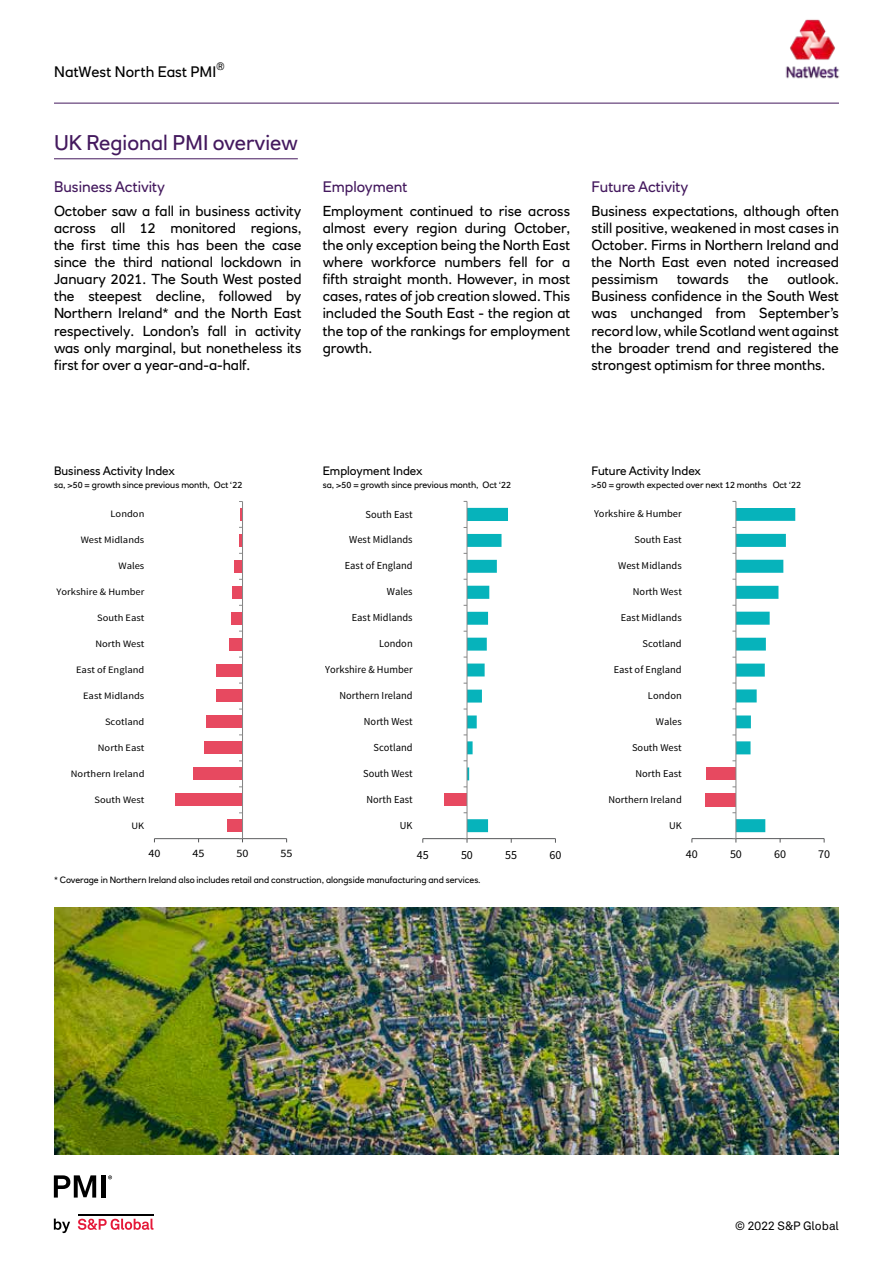
<style>
.page{position:relative;width:893px;height:1263px;background:#fff}
.page>*{position:absolute;margin:0;border:0;box-sizing:border-box;transform-origin:0 0}
.t1{font:21px "RN House Sans";color:#44195e}
.t2{font:15px "RN House Sans";color:#44195e}
.t3{font:15px "RN House Sans";letter-spacing:.01em;color:#000}
.t4{font:14.25px/17.1px "RN House Sans";color:#000;text-align:justify}
.t5{font:12.45px "Source Sans Pro";letter-spacing:-.005em;color:#000}
.t6{font:12px "RN House Sans";color:#000}
.t7{font:12px "Akkurat LL";color:#000}
.t8{font:12px "Source Sans Pro";letter-spacing:-.005em;color:#000}
.t9{font:11.25px "Source Sans Pro";letter-spacing:-.005em;color:#000;scale:1.07 1}
.t10{font:10.65px "Source Sans Pro";letter-spacing:.005em;color:#000}
.t11{font:10.5px "RN House Sans";color:#000}
.t12{font:10.35px "Source Sans Pro";letter-spacing:.005em;color:#000}
.t13{font:9.75px "Source Sans Pro";letter-spacing:.005em;color:#000;scale:1.07 1}
.t14{font:9px "RN House Sans";color:#000}
</style>
<div class="page">
<hr style="left:54px;top:103px;width:785px;height:1px;background:#44195e">
<img style="left:785px;top:19px;width:55px;height:60px">
<svg style="left:54px;top:1218px;width:16px;height:15px"></svg>
<svg style="left:78px;top:1218px;width:75px;height:12px"></svg>
<hr style="left:78px;top:1213px;width:75px;height:2px;background:#000">
<svg style="left:54px;top:1175px;width:42px;height:22px"></svg>
<div style="left:101px;top:1175px;width:5px;height:22px;background:#000"></div>
<svg style="left:108px;top:1175px;width:4px;height:4px"></svg>
<hr style="left:54px;top:159px;width:244px;height:1px;background:#44195e">
<div style="left:227px;top:819px;width:15px;height:13px;background:#e74960"></div>
<div style="left:175px;top:793px;width:67px;height:13px;background:#e74960"></div>
<div style="left:193px;top:767px;width:49px;height:13px;background:#e74960"></div>
<div style="left:204px;top:741px;width:38px;height:13px;background:#e74960"></div>
<div style="left:206px;top:715px;width:36px;height:13px;background:#e74960"></div>
<div style="left:216px;top:689px;width:26px;height:13px;background:#e74960"></div>
<div style="left:216px;top:663px;width:26px;height:13px;background:#e74960"></div>
<div style="left:229px;top:638px;width:13px;height:13px;background:#e74960"></div>
<div style="left:231px;top:612px;width:11px;height:13px;background:#e74960"></div>
<div style="left:232px;top:586px;width:10px;height:13px;background:#e74960"></div>
<div style="left:234px;top:560px;width:8px;height:13px;background:#e74960"></div>
<svg style="left:239px;top:534px;width:3px;height:13px"></svg>
<svg style="left:240px;top:508px;width:2px;height:13px"></svg>
<hr style="left:154px;top:838px;width:133px;height:1px;background:#58595b">
<hr style="left:242px;top:501px;width:1px;height:338px;background:#868686">
<img style="left:54px;top:908px;width:785px;height:246px">
<div style="left:445px;top:793px;width:22px;height:13px;background:#e74960"></div>
<hr style="left:423px;top:838px;width:132px;height:1px;background:#58595b">
<hr style="left:467px;top:501px;width:1px;height:338px;background:#868686">
<svg style="left:464px;top:838px;width:4px;height:5px"></svg>
<svg style="left:464px;top:508px;width:44px;height:324px"></svg>
<div style="left:706px;top:793px;width:30px;height:13px;background:#e74960"></div>
<div style="left:706px;top:767px;width:30px;height:13px;background:#e74960"></div>
<hr style="left:692px;top:838px;width:132px;height:1px;background:#58595b">
<hr style="left:735px;top:501px;width:1px;height:338px;background:#868686">
<svg style="left:732px;top:508px;width:63px;height:324px"></svg>
<p class="t11" style="left:217px;top:59px;width:10px">®</p>
<p class="t3" style="left:54px;top:63px;width:164px">NatWest North East PMI</p>
<h1 class="t1" style="left:54px;top:130px;width:245px">UK Regional PMI overview</h1>
<p class="t2" style="left:54px;top:178px;width:113px">Business Activity</p>
<p class="t4" style="left:54px;top:202px;width:249px">October saw a fall in business activity across all 12 monitored regions, the first time this has been the case since the third national lockdown in January 2021. The South West posted the steepest decline, followed by Northern Ireland* and the North East respectively. London’s fall in activity was only marginal, but nonetheless its first for over a year-and-a-half.</p>
<p class="t2" style="left:323px;top:178px;width:86px">Employment</p>
<p class="t4" style="left:323px;top:202px;width:249px">Employment continued to rise across almost every region during October, the only exception being the North East where workforce numbers fell for a fifth straight month. However, in most cases, rates of job creation slowed. This included the South East - the region at the top of the rankings for employment growth.</p>
<p class="t2" style="left:591px;top:178px;width:98px">Future Activity</p>
<p class="t4" style="left:591px;top:202px;width:249px">Business expectations, although often still positive, weakened in most cases in October. Firms in Northern Ireland and the North East even noted increased pessimism</p>
<p class="t4" style="left:591px;top:271px;width:249px;text-indent:196px">outlook.<br>Business confidence in the South West was unchanged from September’s record low, while Scotland went against the broader trend and registered the strongest optimism for three months.</p>
<p class="t4" style="left:677px;top:271px;width:53px">towards</p>
<p class="t4" style="left:748px;top:271px;width:22px">the</p>
<p class="t6" style="left:54px;top:463px;width:122px">Business Activity Index</p>
<p class="t14" style="left:54px;top:479px;width:190px">sa, &gt;50 = growth since previous month, Oct ‘22</p>
<p class="t6" style="left:323px;top:463px;width:101px">Employment Index</p>
<p class="t14" style="left:323px;top:479px;width:190px">sa, &gt;50 = growth since previous month, Oct ‘22</p>
<p class="t6" style="left:591px;top:463px;width:111px">Future Activity Index</p>
<p class="t14" style="left:591px;top:479px;width:211px">&gt;50 = growth expected over next 12 months Oct ‘22</p>
<p class="t13" style="left:111px;top:508px;width:33px">London</p>
<p class="t10" style="left:366px;top:507px;width:49px">South East</p>
<p class="t12" style="left:594px;top:507px;width:89px">Yorkshire &amp; Humber</p>
<p class="t13" style="left:81px;top:534px;width:61px">West Midlands</p>
<p class="t10" style="left:349px;top:533px;width:65px">West Midlands</p>
<p class="t12" style="left:634px;top:533px;width:49px">South East</p>
<p class="t13" style="left:118px;top:560px;width:26px">Wales</p>
<p class="t10" style="left:345px;top:559px;width:69px">East of England</p>
<p class="t12" style="left:618px;top:559px;width:65px">West Midlands</p>
<p class="t13" style="left:56px;top:586px;width:84px">Yorkshire &amp; Humber</p>
<p class="t10" style="left:387px;top:585px;width:27px">Wales</p>
<p class="t12" style="left:633px;top:585px;width:50px">North West</p>
<p class="t13" style="left:97px;top:612px;width:46px">South East</p>
<p class="t10" style="left:352px;top:611px;width:62px">East Midlands</p>
<p class="t12" style="left:621px;top:611px;width:63px">East Midlands</p>
<p class="t13" style="left:95px;top:638px;width:47px">North West</p>
<p class="t10" style="left:379px;top:637px;width:35px">London</p>
<p class="t12" style="left:642px;top:637px;width:41px">Scotland</p>
<p class="t13" style="left:76px;top:664px;width:65px">East of England</p>
<p class="t10" style="left:325px;top:663px;width:89px">Yorkshire &amp; Humber</p>
<p class="t12" style="left:614px;top:663px;width:70px">East of England</p>
<p class="t13" style="left:83px;top:689px;width:59px">East Midlands</p>
<p class="t10" style="left:340px;top:689px;width:75px">Northern Ireland</p>
<p class="t12" style="left:648px;top:689px;width:35px">London</p>
<p class="t13" style="left:105px;top:715px;width:38px">Scotland</p>
<p class="t10" style="left:364px;top:715px;width:50px">North West</p>
<p class="t12" style="left:656px;top:715px;width:27px">Wales</p>
<p class="t13" style="left:98px;top:741px;width:45px">North East</p>
<p class="t10" style="left:374px;top:741px;width:41px">Scotland</p>
<p class="t12" style="left:632px;top:741px;width:51px">South West</p>
<p class="t13" style="left:71px;top:767px;width:70px">Northern Ireland</p>
<p class="t10" style="left:363px;top:767px;width:51px">South West</p>
<p class="t12" style="left:635px;top:767px;width:48px">North East</p>
<p class="t13" style="left:95px;top:793px;width:48px">South West</p>
<p class="t10" style="left:366px;top:793px;width:48px">North East</p>
<p class="t12" style="left:608px;top:793px;width:75px">Northern Ireland</p>
<p class="t13" style="left:132px;top:819px;width:13px">UK</p>
<p class="t10" style="left:400px;top:819px;width:14px">UK</p>
<p class="t12" style="left:669px;top:819px;width:14px">UK</p>
<p class="t9" style="left:149px;top:846px;width:13px">40</p>
<p class="t9" style="left:193px;top:846px;width:13px">45</p>
<p class="t9" style="left:237px;top:846px;width:13px">50</p>
<p class="t9" style="left:281px;top:846px;width:13px">55</p>
<p class="t5" style="left:417px;top:847px;width:13px">45</p>
<p class="t5" style="left:461px;top:847px;width:13px">50</p>
<p class="t5" style="left:505px;top:847px;width:13px">55</p>
<p class="t5" style="left:549px;top:847px;width:13px">60</p>
<p class="t8" style="left:686px;top:847px;width:13px">40</p>
<p class="t8" style="left:730px;top:847px;width:13px">50</p>
<p class="t8" style="left:774px;top:847px;width:13px">60</p>
<p class="t8" style="left:818px;top:847px;width:13px">70</p>
<p class="t14" style="left:54px;top:875px;width:428px">* Coverage in Northern Ireland also includes retail and construction, alongside manufacturing and services.</p>
<p class="t7" style="left:735px;top:1216px;width:105px">© 2022 S&amp;P Global</p>
</div>
